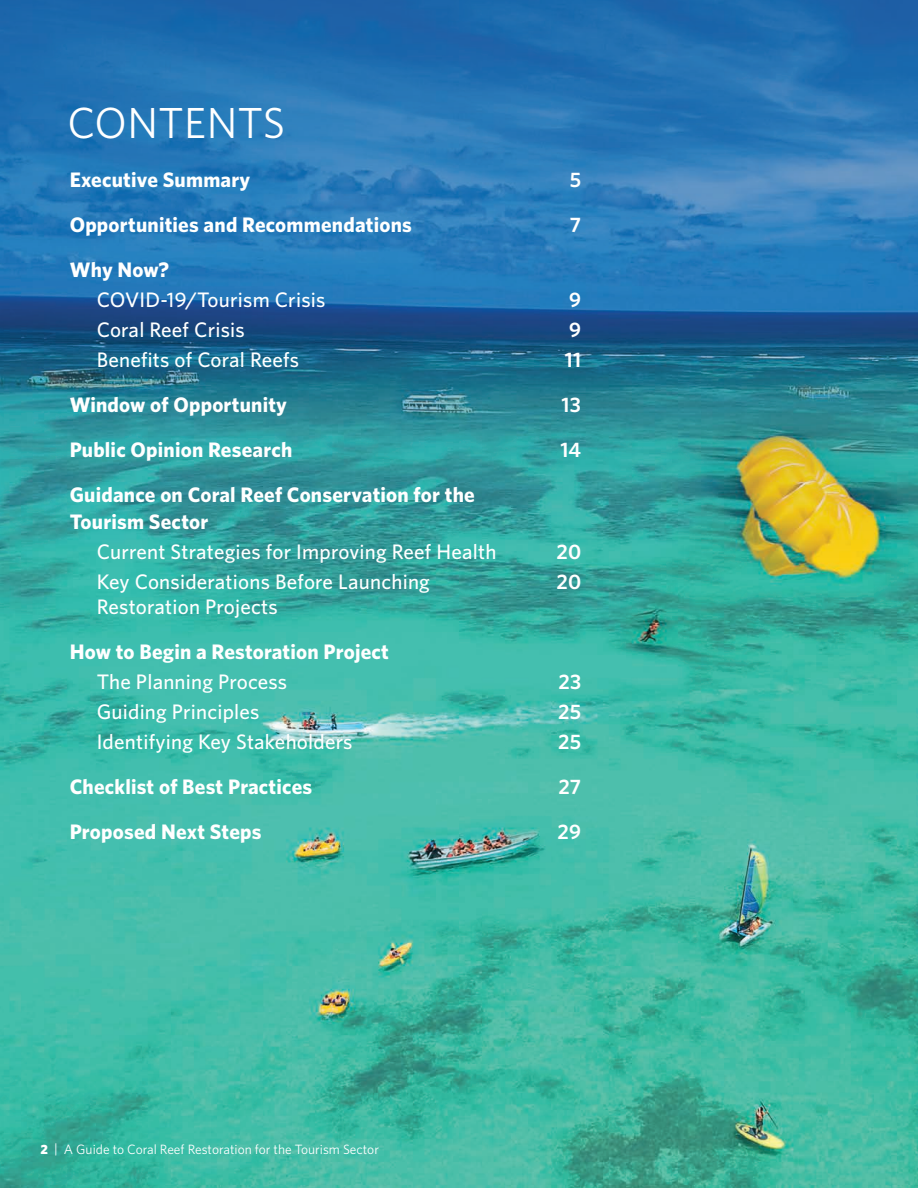
<style>
.page{position:relative;width:918px;height:1188px;background:#fff}
.page>*{position:absolute;margin:0;border:0;box-sizing:border-box;transform-origin:0 0}
.t1{font:43.5px "Whitney";letter-spacing:.01em;color:#fff}
.t2{font:700 21px/27px "Whitney";letter-spacing:.01em;color:#fff}
.t3{font:500 21px "Whitney";letter-spacing:.01em;color:#fff}
.t4{font:600 21px "Whitney";letter-spacing:.01em;color:#fff}
.t5{font:13.5px "Whitney";color:#fff}
.s1{font-weight:900}
</style>
<div class="page">
<img style="left:0;top:568px;width:918px;height:620px">
<svg style="left:0;top:0;width:918px;height:568px;background:#2b7ea4"></svg>
<svg style="left:917px;top:678px;width:1px;height:510px"></svg>
<h1 class="t1" style="left:68px;top:94px;width:219px">CONTENTS</h1>
<p class="t2" style="left:70px;top:165px;width:182px">Executive Summary</p>
<p class="t4" style="left:570px;top:165px;width:13px">5</p>
<p class="t2" style="left:70px;top:210px;width:344px">Opportunities and Recommendations</p>
<p class="t4" style="left:570px;top:210px;width:13px">7</p>
<p class="t2" style="left:70px;top:255px;width:101px">Why Now?</p>
<p class="t3" style="left:97px;top:286px;width:230px">COVID-19/Tourism Crisis</p>
<p class="t4" style="left:569px;top:285px;width:13px">9</p>
<p class="t3" style="left:97px;top:316px;width:150px">Coral Reef Crisis</p>
<p class="t4" style="left:569px;top:316px;width:13px">9</p>
<p class="t3" style="left:97px;top:346px;width:204px">Benefits of Coral Reefs</p>
<p class="t4" style="left:565px;top:346px;width:18px">11</p>
<p class="t2" style="left:70px;top:390px;width:219px">Window of Opportunity</p>
<p class="t4" style="left:562px;top:391px;width:21px">13</p>
<p class="t2" style="left:70px;top:435px;width:224px">Public Opinion Research</p>
<p class="t4" style="left:560px;top:436px;width:22px">14</p>
<p class="t2" style="left:70px;top:480px;width:407px">Guidance on Coral Reef Conservation for the<br>Tourism Sector</p>
<p class="t3" style="left:97px;top:538px;width:401px">Current Strategies for Improving Reef Health</p>
<p class="t4" style="left:556px;top:538px;width:26px">20</p>
<p class="t3" style="left:97px;top:568px;width:335px">Key Considerations Before Launching</p>
<p class="t4" style="left:556px;top:568px;width:26px">20</p>
<p class="t3" style="left:97px;top:593px;width:182px">Restoration Projects</p>
<p class="t2" style="left:70px;top:638px;width:321px">How to Begin a Restoration Project</p>
<p class="t3" style="left:97px;top:668px;width:192px">The Planning Process</p>
<p class="t4" style="left:558px;top:668px;width:24px">23</p>
<p class="t3" style="left:97px;top:698px;width:164px">Guiding Principles</p>
<p class="t4" style="left:558px;top:698px;width:24px">25</p>
<p class="t3" style="left:97px;top:728px;width:257px">Identifying Key Stakeholders</p>
<p class="t4" style="left:558px;top:728px;width:24px">25</p>
<p class="t2" style="left:70px;top:773px;width:244px">Checklist of Best Practices</p>
<p class="t4" style="left:559px;top:773px;width:24px">27</p>
<p class="t2" style="left:70px;top:818px;width:193px">Proposed Next Steps</p>
<p class="t4" style="left:558px;top:818px;width:25px">29</p>
<p class="t5" style="left:40px;top:1141px;width:340px"><span class="s1">2</span> | A Guide to Coral Reef Restoration for the Tourism Sector</p>
</div>
